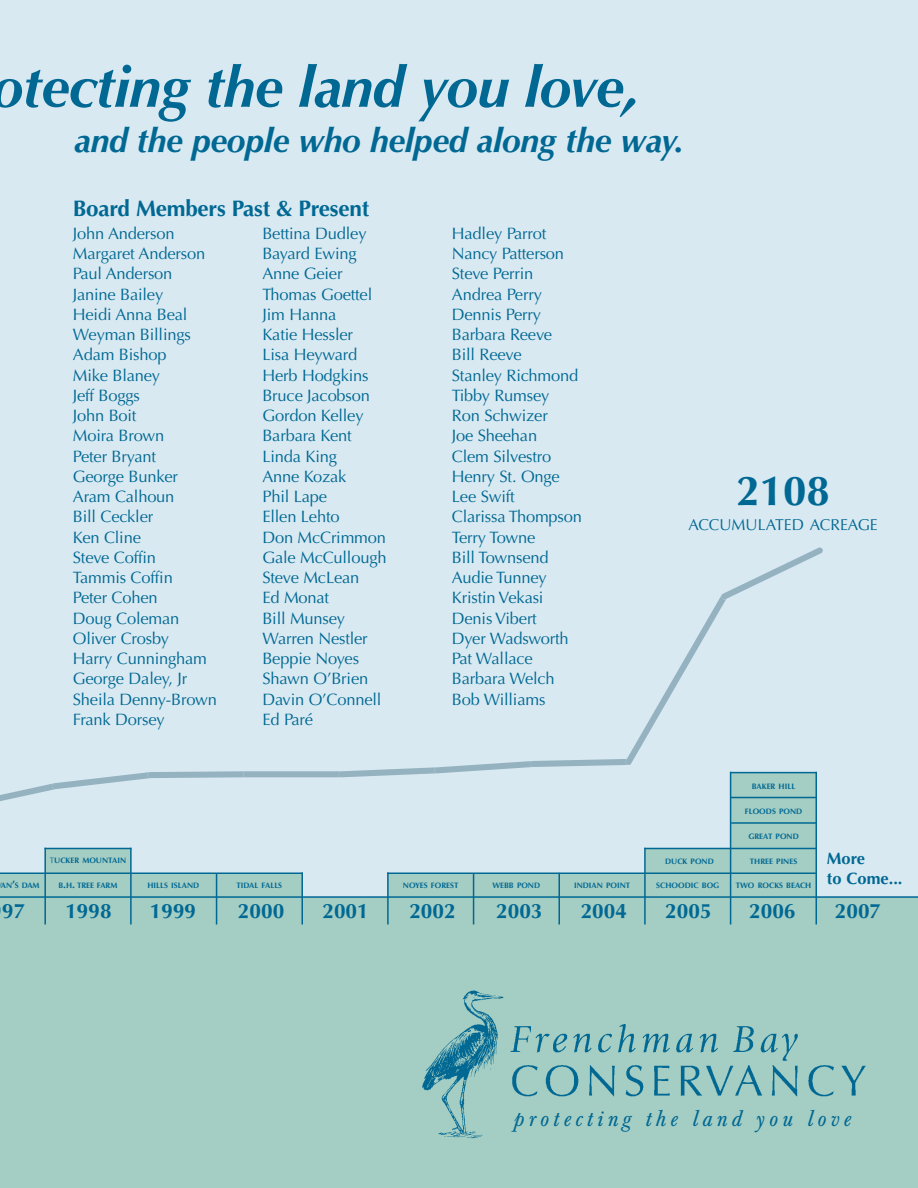
<style>
.page{position:relative;width:918px;height:1188px;background:#d8e9f1}
.page>*{position:absolute;margin:0;border:0;box-sizing:border-box;transform-origin:0 0}
.t1{font:italic 700 57px "Optima";letter-spacing:-.01em;color:#006893}
.t2{font:700 42px "Optima";color:#006893}
.t3{font:italic 700 33.75px "Optima";letter-spacing:-.01em;color:#006893}
.t4{font:700 22.5px "Optima";letter-spacing:-.01em;color:#006893}
.t5{font:italic 21.75px "Baskerville BE";letter-spacing:.19em;color:#006893}
.t6{font:700 20.85px "Optima";color:#006893}
.t7{font:16.5px/20.2px "Optima";letter-spacing:-.01em;color:#006893}
.t8{font:700 16.5px/20.2px "Optima";color:#006893}
.t9{font:15.75px "Optima";color:#006893}
.t10{font:700 7.8px "Optima";color:#006893}
.s1{font-weight:400}
.s2{font-size:10.5px}
</style>
<div class="page">
<div style="left:0;top:897px;width:918px;height:291px;background:#a4cdc3"></div>
<svg style="left:0;top:548px;width:823px;height:262px"></svg>
<div style="left:731px;top:773px;width:85px;height:75px;background:#a4cdc3"></div>
<div style="left:645px;top:849px;width:171px;height:24px;background:#a4cdc3"></div>
<div style="left:0;top:873px;width:302px;height:25px;background:#a4cdc3"></div>
<div style="left:45px;top:849px;width:86px;height:24px;background:#a4cdc3"></div>
<div style="left:388px;top:873px;width:428px;height:25px;background:#a4cdc3"></div>
<hr style="left:0;top:896px;width:918px;height:2px;background:#006893">
<hr style="left:644px;top:848px;width:172px;height:1px;background:#006893">
<hr style="left:45px;top:848px;width:86px;height:1px;background:#006893">
<hr style="left:731px;top:822px;width:85px;height:2px;background:#006893">
<hr style="left:730px;top:797px;width:86px;height:1px;background:#006893">
<hr style="left:730px;top:772px;width:87px;height:1px;background:#006893">
<hr style="left:44px;top:848px;width:2px;height:77px;background:#006893">
<hr style="left:130px;top:848px;width:2px;height:77px;background:#006893">
<hr style="left:216px;top:873px;width:1px;height:52px;background:#006893">
<hr style="left:473px;top:873px;width:1px;height:52px;background:#006893">
<hr style="left:558px;top:873px;width:2px;height:52px;background:#006893">
<hr style="left:644px;top:848px;width:2px;height:77px;background:#006893">
<hr style="left:730px;top:772px;width:1px;height:153px;background:#006893">
<hr style="left:816px;top:772px;width:1px;height:153px;background:#006893">
<hr style="left:387px;top:873px;width:429px;height:1px;background:#006893">
<hr style="left:0;top:873px;width:303px;height:1px;background:#006893">
<hr style="left:301px;top:872px;width:2px;height:53px;background:#006893">
<hr style="left:387px;top:872px;width:2px;height:53px;background:#006893">
<img style="left:510px;top:1024px;width:356px;height:73px">
<img style="left:422px;top:990px;width:82px;height:149px">
<h1 class="t1" style="left:-8px;top:64px;width:649px">otecting the land you love,</h1>
<h3 class="t3" style="left:74px;top:127px;width:611px">and the people who helped along the way.</h3>
<h3 class="t4" style="left:73px;top:199px;width:298px">Board Members Past &amp; Present</h3>
<p class="t7" style="left:73px;top:225px;width:146px">John Anderson<br>Margaret Anderson<br>Paul Anderson<br>Janine Bailey<br>Heidi Anna Beal<br>Weyman Billings<br>Adam Bishop<br>Mike Blaney<br>Jeff Boggs<br>John Boit<br>Moira Brown<br>Peter Bryant<br>George Bunker<br>Aram Calhoun<br>Bill Ceckler<br>Ken Cline<br>Steve Coffin<br>Tammis Coffin<br>Peter Cohen<br>Doug Coleman<br>Oliver Crosby<br>Harry Cunningham<br>George Daley, Jr<br>Sheila Denny-Brown<br>Frank Dorsey</p>
<p class="t7" style="left:262px;top:225px;width:126px">Bettina Dudley<br>Bayard Ewing<br>Anne Geier<br>Thomas Goettel<br>Jim Hanna<br>Katie Hessler<br>Lisa Heyward<br>Herb Hodgkins<br>Bruce Jacobson<br>Gordon Kelley<br>Barbara Kent<br>Linda King<br>Anne Kozak<br>Phil Lape<br>Ellen Lehto<br>Don McCrimmon<br>Gale McCullough<br>Steve McLean<br>Ed Monat<br>Bill Munsey<br>Warren Nestler<br>Beppie Noyes<br>Shawn O’Brien<br>Davin O’Connell<br>Ed Paré</p>
<p class="t7" style="left:452px;top:225px;width:132px">Hadley Parrot<br>Nancy Patterson<br>Steve Perrin<br>Andrea Perry<br>Dennis Perry<br>Barbara Reeve<br>Bill Reeve<br>Stanley Richmond<br>Tibby Rumsey<br>Ron Schwizer<br>Joe Sheehan<br>Clem Silvestro<br>Henry St. Onge<br>Lee Swift<br>Clarissa Thompson<br>Terry Towne<br>Bill Townsend<br>Audie Tunney<br>Kristin Vekasi<br>Denis Vibert<br>Dyer Wadsworth<br>Pat Wallace<br>Barbara Welch<br>Bob Williams</p>
<h2 class="t2" style="left:736px;top:473px;width:95px">2108</h2>
<p class="t9" style="left:688px;top:518px;width:191px">ACCUMULATED ACREAGE</p>
<p class="t10" style="left:752px;top:783px;width:45px">BAKER HILL</p>
<p class="t10" style="left:745px;top:808px;width:59px">FLOODS POND</p>
<p class="t10" style="left:748px;top:833px;width:52px">GREAT POND</p>
<p class="t10" style="left:750px;top:859px;width:49px">THREE PINES</p>
<p class="t10" style="left:50px;top:857px;width:78px"><span class="s1">T</span>UCKER MOUNTAIN</p>
<p class="t10" style="left:59px;top:882px;width:60px">B<span class="s2">.</span>H<span class="s2">.</span> TREE FARM</p>
<p class="t10" style="left:147px;top:882px;width:53px">HILLS ISLAND</p>
<p class="t10" style="left:236px;top:882px;width:47px">TIDAL FALLS</p>
<p class="t10" style="left:403px;top:882px;width:57px">NOYES FOREST</p>
<p class="t10" style="left:492px;top:882px;width:49px">WEBB POND</p>
<p class="t10" style="left:574px;top:882px;width:58px">INDIAN POINT</p>
<p class="t10" style="left:665px;top:859px;width:50px">DUCK POND</p>
<p class="t10" style="left:656px;top:882px;width:65px">SCHOODIC BOG</p>
<p class="t10" style="left:1px;top:882px;width:40px">AN<span class="s2">’</span>S DAM</p>
<p class="t10" style="left:736px;top:882px;width:77px">TWO ROCKS BEACH</p>
<p class="t8" style="left:827px;top:850px;width:77px">More<br>to Come...</p>
<p class="t6" style="left:2px;top:903px;width:25px">97</p>
<p class="t6" style="left:65px;top:903px;width:48px">1998</p>
<p class="t6" style="left:150px;top:903px;width:48px">1999</p>
<p class="t6" style="left:238px;top:903px;width:48px">2000</p>
<p class="t6" style="left:322px;top:903px;width:48px">2001</p>
<p class="t6" style="left:409px;top:903px;width:48px">2002</p>
<p class="t6" style="left:496px;top:903px;width:48px">2003</p>
<p class="t6" style="left:581px;top:903px;width:48px">2004</p>
<p class="t6" style="left:665px;top:903px;width:48px">2005</p>
<p class="t6" style="left:749px;top:903px;width:48px">2006</p>
<p class="t6" style="left:835px;top:903px;width:48px">2007</p>
<h3 class="t5" style="left:513px;top:1110px;width:339px">protecting the land you love</h3>
</div>
